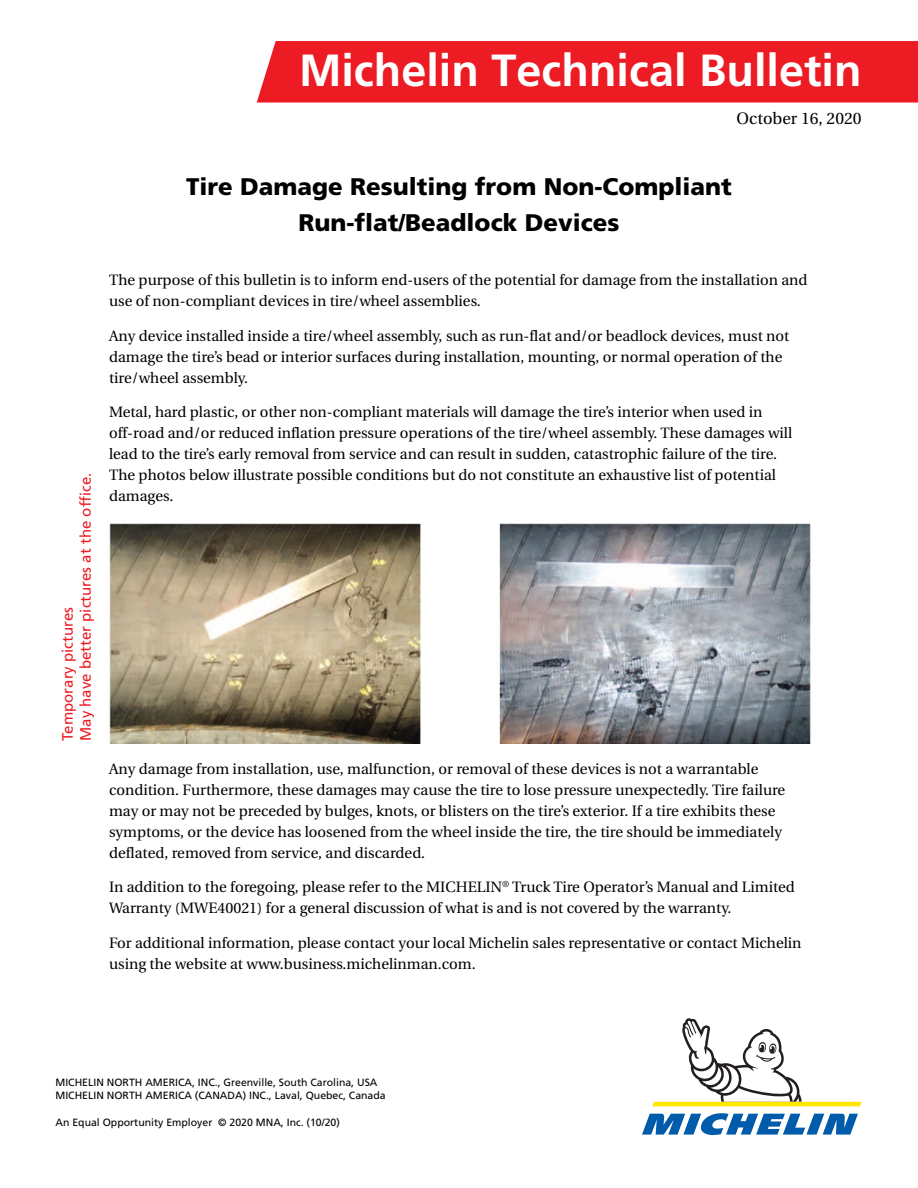
<style>
.page{position:relative;width:918px;height:1188px;background:#fff}
.page>*{position:absolute;margin:0;border:0;box-sizing:border-box;transform-origin:0 0}
.t1{font:700 45px "Frutiger";color:#fff}
.t2{font:900 24px/35.5px "Frutiger";color:#000;text-align:center}
.t3{font:16.5px "Utopia";color:#000}
.t4{font:15px/21px "Utopia";color:#000}
.t5{font:15px/18px "Frutiger";color:#ed1c24}
.t6{font:10.5px/12.6px "Frutiger";color:#000}
</style>
<div class="page">
<div style="left:257px;top:41px;width:661px;height:62px;background:#ed1c24"></div>
<svg style="left:642px;top:1113px;width:216px;height:22px"></svg>
<svg style="left:652px;top:1018px;width:210px;height:88px"></svg>
<img style="left:109px;top:524px;width:702px;height:220px">
<h1 class="t1" style="left:299px;top:44px;width:564px">Michelin Technical Bulletin</h1>
<p class="t3" style="left:737px;top:109px;width:126px">October 16, 2020</p>
<h2 class="t2" style="left:186px;top:169px;width:547px">Tire Damage Resulting from Non-Compliant<br>Run-flat/Beadlock Devices</h2>
<p class="t5" style="left:59px;top:741px;width:270px;rotate:-90deg">Temporary pictures<br>May have better pictures at the office.</p>
<p class="t4" style="left:109px;top:270px;width:700px">The purpose of this bulletin is to inform end-users of the potential for damage from the installation and use of non-compliant devices in tire/wheel assemblies.</p>
<p class="t4" style="left:109px;top:326px;width:682px">Any device installed inside a tire/wheel assembly, such as run-flat and/or beadlock devices, must not damage the tire’s bead or interior surfaces during installation, mounting, or normal operation of the tire/wheel assembly.</p>
<p class="t4" style="left:109px;top:402px;width:685px">Metal, hard plastic, or other non-compliant materials will damage the tire’s interior when used in off-road and/or reduced inflation pressure operations of the tire/wheel assembly. These damages will lead to the tire’s early removal from service and can result in sudden, catastrophic failure of the tire.<br>The photos below illustrate possible conditions but do not constitute an exhaustive list of potential damages.</p>
<p class="t4" style="left:109px;top:758px;width:678px">Any damage from installation, use, malfunction, or removal of these devices is not a warrantable condition. Furthermore, these damages may cause the tire to lose pressure unexpectedly. Tire failure may or may not be preceded by bulges, knots, or blisters on the tire’s exterior. If a tire exhibits these symptoms, or the device has loosened from the wheel inside the tire, the tire should be immediately deflated, removed from service, and discarded.</p>
<p class="t4" style="left:109px;top:877px;width:687px">In addition to the foregoing, please refer to the MICHELIN<sup>®</sup> Truck Tire Operator’s Manual and Limited<br>Warranty (MWE40021) for a general discussion of what is and is not covered by the warranty.</p>
<p class="t4" style="left:109px;top:932px;width:694px">For additional information, please contact your local Michelin sales representative or contact Michelin using the website at www.business.michelinman.com.</p>
<p class="t6" style="left:56px;top:1076px;width:332px">MICHELIN NORTH AMERICA, INC., Greenville, South Carolina, USA<br>MICHELIN NORTH AMERICA (CANADA) INC., Laval, Quebec, Canada</p>
<p class="t6" style="left:56px;top:1116px;width:286px">An Equal Opportunity Employer © 2020 MNA, Inc. (10/20)</p>
</div>
